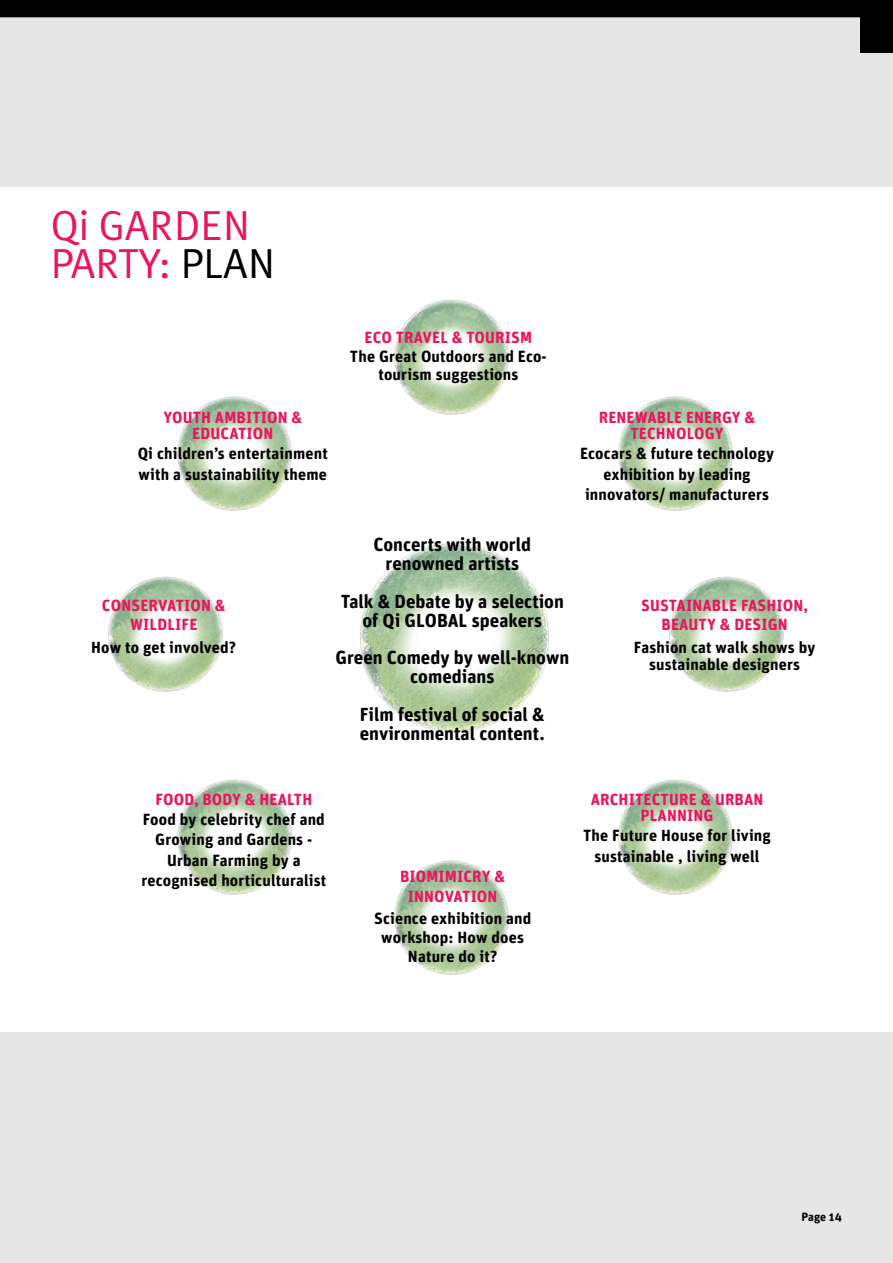
<style>
.page{position:relative;width:893px;height:1263px;background:#e6e6e6}
.page>*{position:absolute;margin:0;border:0;box-sizing:border-box;transform-origin:0 0}
.t1{font:42px/37.5px "Meta Plus Normal";color:#ed135d}
.t2{font:700 18.9px/18.9px "Unit Rounded OT";color:#000;text-align:center}
.t3{font:700 16.2px/20.2px "Unit Rounded OT";letter-spacing:.01em;color:#000;text-align:center}
.t4{font:700 16.2px/16.2px "Unit Rounded OT";letter-spacing:.01em;color:#ed135d}
.t5{font:700 12px "Unit Rounded OT";color:#000}
.s1{color:#000}
</style>
<div class="page">
<div style="left:0;top:187px;width:893px;height:845px;background:#fff"></div>
<div style="left:861px;top:0;width:32px;height:53px;background:#000"></div>
<div style="left:0;top:0;width:861px;height:17px;background:#000"></div>
<img style="left:360px;top:543px;width:189px;height:190px">
<img style="left:394px;top:299px;width:115px;height:116px">
<img style="left:618px;top:396px;width:115px;height:115px">
<img style="left:177px;top:396px;width:115px;height:115px">
<img style="left:618px;top:779px;width:115px;height:116px">
<img style="left:177px;top:779px;width:115px;height:116px">
<img style="left:108px;top:576px;width:115px;height:116px">
<img style="left:669px;top:576px;width:115px;height:116px">
<img style="left:394px;top:860px;width:115px;height:115px">
<h1 class="t1" style="left:51px;top:206px;width:172px">Qi GARDEN<br>PA RTY: <span class="s1">PLAN</span></h1>
<p class="t4" style="left:163px;top:409px;width:19px">Youth</p>
<p class="t4" style="left:215px;top:409px;width:20px">Ambition</p>
<p class="t4" style="left:291px;top:409px;width:12px">&amp;</p>
<p class="t4" style="left:192px;top:425px;width:83px">EDUCATION</p>
<p class="t3" style="left:138px;top:444px;width:192px;text-align:left">Qi children’s entertainment with a sustainability theme</p>
<p class="t4" style="left:365px;top:329px;width:10px">eco</p>
<p class="t4" style="left:396px;top:329px;width:10px">travel</p>
<p class="t4" style="left:452px;top:329px;width:82px">&amp; TOURISM</p>
<p class="t3" style="left:350px;top:346px;width:198px;line-height:18.9px">The Great Outdoors and Eco&shy;tourism suggestions</p>
<p class="t4" style="left:630px;top:409px;width:126px;text-indent:56px">ENERGY &amp;<br>TECHNOLOGY</p>
<p class="t3" style="left:580px;top:444px;width:195px">Ecocars &amp; future technology exhibition by leading innovators/ manufacturers</p>
<p class="t4" style="left:599px;top:409px;width:20px">Renewable</p>
<p class="t4" style="left:102px;top:597px;width:19px">Conservation</p>
<p class="t4" style="left:215px;top:597px;width:12px">&amp;</p>
<p class="t4" style="left:130px;top:616px;width:69px">WILDLIFE</p>
<p class="t3" style="left:91px;top:637px;width:146px">How to get involved?</p>
<p class="t2" style="left:373px;top:535px;width:159px">Concerts with world renowned artists</p>
<p class="t2" style="left:341px;top:591px;width:225px">Talk &amp; Debate by a selection of Qi GLOBAL speakers</p>
<p class="t2" style="left:335px;top:648px;width:235px">Green Comedy by well-known comedians</p>
<p class="t2" style="left:360px;top:705px;width:187px;text-align:left">Film festival of social &amp; environmental content.</p>
<p class="t4" style="left:641px;top:597px;width:19px">Sustainable</p>
<p class="t4" style="left:741px;top:597px;width:69px">FASHION,</p>
<p class="t4" style="left:661px;top:616px;width:10px">beauty</p>
<p class="t4" style="left:720px;top:616px;width:25px">&amp; design</p>
<p class="t3" style="left:634px;top:639px;width:183px;line-height:17px">Fashion cat walk shows by sustainable designers</p>
<p class="t4" style="left:156px;top:791px;width:158px">FOOD, BODY &amp; HEALTH</p>
<p class="t3" style="left:141px;top:809px;width:187px">Food by celebrity chef and<br>Growing and Gardens -<br>Urban Farming by a recognised horticulturalist</p>
<p class="t4" style="left:408px;top:866px;width:99px;line-height:20px;text-indent:87px">&amp;<br>INNOVATION</p>
<p class="t3" style="left:374px;top:909px;width:159px;line-height:18.9px">Science exhibition and workshop: How does<br>Nature do it?</p>
<p class="t4" style="left:400px;top:868px;width:20px">Biomimicry</p>
<p class="t4" style="left:591px;top:791px;width:174px;text-align:center">ARCHITECTURE &amp; URBAN<br>PLANNING</p>
<p class="t3" style="left:583px;top:825px;width:189px">The Future House for living sustainable , living well</p>
<p class="t5" style="left:802px;top:1209px;width:42px">Page 14</p>
</div>
